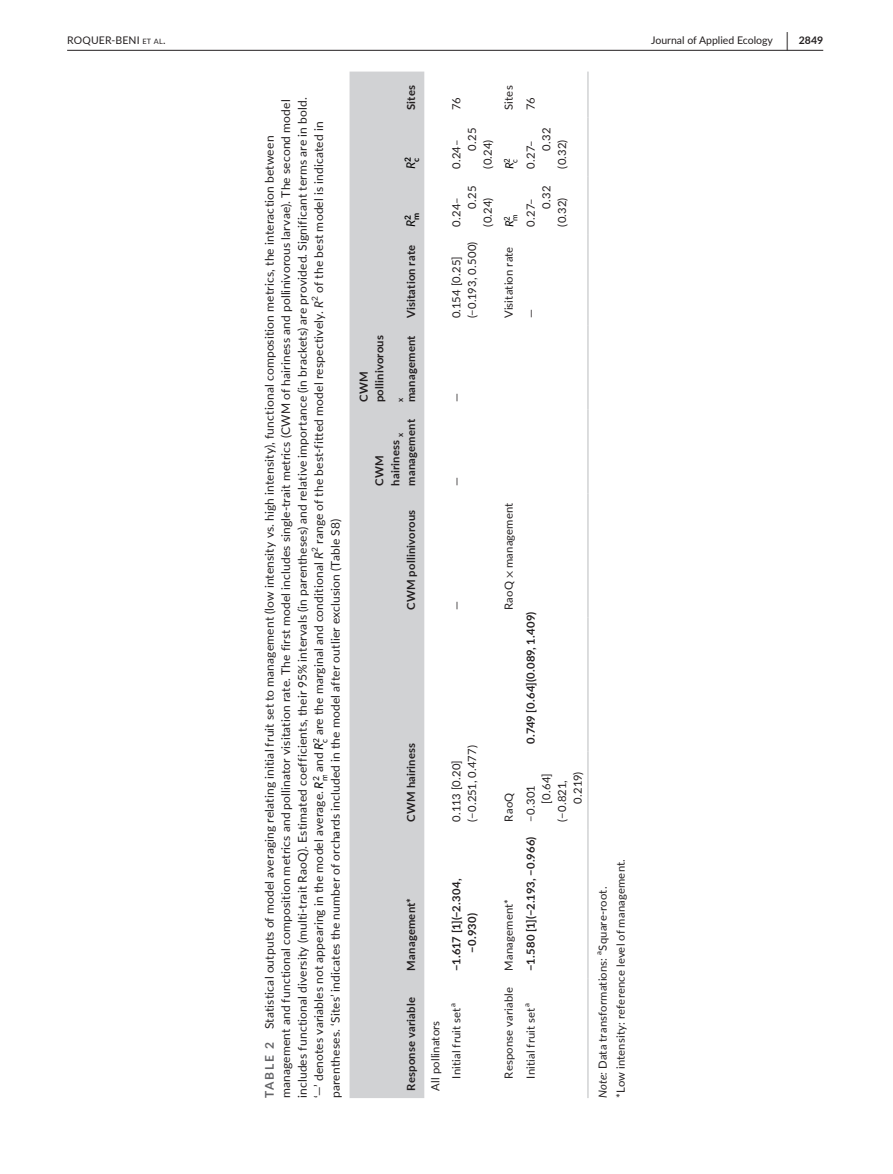
<style>
.page{position:relative;width:893px;height:1174px;background:#fff}
.page>*{position:absolute;margin:0;border:0;box-sizing:border-box;transform-origin:0 0}
.t1{font:700 19.5px "Lato";color:#231f20;scale:.48 1}
.t2{font:12px/16.5px "Lato";letter-spacing:.015em;color:#231f20}
.t3{font:italic 12px "Lato";color:#000}
.t4{font:11.25px/21px "Lato";letter-spacing:.015em;color:#231f20}
.t5{font:700 11.25px/15.8px "Lato";letter-spacing:.02em;color:#231f20}
.t6{font:11.25px/15.8px "Lato";letter-spacing:-.01em;color:#231f20}
.t7{font:italic 11.25px "Lato";color:#000}
.t8{font:10.5px "Lato";color:#231f20}
.t9{font:10.5px "Lato";letter-spacing:.015em;color:#231f20}
.t10{font:700 10.5px "Lato";color:#231f20}
.t11{font:700 8.4px "Lato";color:#000}
.t12{font:7.95px "Lato";color:#000}
.t13{font:7.8px "Lato";color:#231f20}
.t14{font:700 7.8px "Lato";color:#231f20}
.s1{font-size:7.35px}
.s2{font-weight:700;color:#636366}
.s3{font-style:italic;color:#000}
.s4{font-style:italic}
.s5{font-family:"STIX"}
</style>
<div class="page">
<hr style="left:67px;top:50px;width:756px;height:1px;background:#231f20">
<div style="left:350px;top:72px;width:74px;height:1026px;background:#d1d2d4"></div>
<hr style="left:587px;top:978px;width:2px;height:120px;background:#d1d2d4">
<hr style="left:587px;top:829px;width:2px;height:149px;background:#d1d2d4">
<hr style="left:587px;top:751px;width:2px;height:78px;background:#d1d2d4">
<hr style="left:587px;top:617px;width:2px;height:134px;background:#d1d2d4">
<hr style="left:587px;top:493px;width:2px;height:124px;background:#d1d2d4">
<hr style="left:587px;top:409px;width:2px;height:84px;background:#d1d2d4">
<hr style="left:587px;top:326px;width:2px;height:83px;background:#d1d2d4">
<hr style="left:587px;top:234px;width:2px;height:92px;background:#d1d2d4">
<hr style="left:587px;top:176px;width:2px;height:58px;background:#d1d2d4">
<hr style="left:587px;top:117px;width:2px;height:59px;background:#d1d2d4">
<hr style="left:587px;top:72px;width:2px;height:45px;background:#d1d2d4">
<h1 class="t1" style="left:786px;top:25px;width:7px">|</h1>
<p class="t9" style="left:67px;top:33px;width:100px">ROQUER-BENI <span class="s1">et al</span>.</p>
<p class="t8" style="left:651px;top:33px;width:123px">Journal of Applied Ecology</p>
<p class="t10" style="left:799px;top:33px;width:26px">2849</p>
<p class="t2" style="left:261px;top:1098px;width:1002px;rotate:-90deg"><span class="s2">TABLE 2</span> Statistical outputs of model averaging relating initial fruit set to management (low intensity vs. high intensity), functional composition metrics, the interaction between management and functional composition metrics and pollinator visitation rate. The first model includes single-trait metrics (CWM of hairiness and pollinivorous larvae). The second model includes functional diversity (multi-trait RaoQ). Estimated coefficients, their 95% intervals (in parentheses) and relative importance (in brackets) are provided. Significant terms are in bold. ‘—’ denotes variables not appearing in the model average. <span class="s3">R</span><sup>2</sup></p>
<p class="t2" style="left:310px;top:1098px;width:978px;text-indent:355px;rotate:-90deg"><sub>c</sub> are the marginal and conditional <span class="s4">R</span><sup>2</sup> range of the best-fitted model respectively. <span class="s4">R</span><sup>2</sup> of the best model is indicated in parentheses. ‘Sites’ indicates the number of orchards included in the model after outlier exclusion (Table S8)</p>
<p class="t2" style="left:310px;top:781px;width:45px;rotate:-90deg"><sub>m</sub> and <span class="s3">R</span><sup>2</sup></p>
<p class="t5" style="left:403px;top:110px;width:26px;rotate:-90deg">Sites</p>
<p class="t3" style="left:404px;top:169px;width:13px;rotate:-90deg">R<sup>2</sup></p>
<p class="t11" style="left:411px;top:162px;width:6px;rotate:-90deg">c</p>
<p class="t3" style="left:404px;top:227px;width:13px;rotate:-90deg">R<sup>2</sup></p>
<p class="t11" style="left:411px;top:220px;width:9px;rotate:-90deg">m</p>
<p class="t5" style="left:355px;top:402px;width:68px;rotate:-90deg">CWM pollinivorous</p>
<p class="t5" style="left:403px;top:318px;width:75px;rotate:-90deg">Visitation rate</p>
<p class="t5" style="left:403px;top:402px;width:68px;rotate:-90deg">management</p>
<p class="t14" style="left:394px;top:402px;width:6px;rotate:-90deg">x</p>
<p class="t5" style="left:371px;top:486px;width:68px;rotate:-90deg">CWM hairiness <sub>x </sub>management</p>
<p class="t5" style="left:403px;top:610px;width:102px;rotate:-90deg">CWM pollinivorous</p>
<p class="t5" style="left:403px;top:821px;width:80px;rotate:-90deg">CWM hairiness</p>
<p class="t5" style="left:403px;top:970px;width:74px;rotate:-90deg">Management*</p>
<p class="t5" style="left:403px;top:1090px;width:95px;rotate:-90deg">Response variable</p>
<p class="t4" style="left:445px;top:110px;width:14px;rotate:-90deg">76</p>
<p class="t4" style="left:498px;top:110px;width:26px;rotate:-90deg">Sites</p>
<p class="t4" style="left:520px;top:110px;width:14px;rotate:-90deg">76</p>
<p class="t4" style="left:461px;top:151px;width:25px;rotate:-90deg">0.25</p>
<p class="t4" style="left:477px;top:169px;width:30px;rotate:-90deg">(0.24)</p>
<p class="t4" style="left:445px;top:169px;width:31px;rotate:-90deg">0.24–</p>
<p class="t7" style="left:503px;top:169px;width:13px;rotate:-90deg">R<sup>2</sup></p>
<p class="t12" style="left:510px;top:163px;width:5px;rotate:-90deg">c</p>
<p class="t4" style="left:535px;top:151px;width:24px;rotate:-90deg">0.32</p>
<p class="t4" style="left:551px;top:169px;width:30px;rotate:-90deg">(0.32)</p>
<p class="t4" style="left:520px;top:169px;width:30px;rotate:-90deg">0.27–</p>
<p class="t4" style="left:461px;top:208px;width:25px;rotate:-90deg">0.25</p>
<p class="t4" style="left:477px;top:226px;width:30px;rotate:-90deg">(0.24)</p>
<p class="t4" style="left:445px;top:226px;width:31px;rotate:-90deg">0.24–</p>
<p class="t7" style="left:503px;top:227px;width:13px;rotate:-90deg">R<sup>2</sup></p>
<p class="t12" style="left:510px;top:220px;width:8px;rotate:-90deg">m</p>
<p class="t4" style="left:535px;top:208px;width:24px;rotate:-90deg">0.32</p>
<p class="t4" style="left:551px;top:226px;width:30px;rotate:-90deg">(0.32)</p>
<p class="t4" style="left:520px;top:226px;width:30px;rotate:-90deg">0.27–</p>
<p class="t4" style="left:448px;top:318px;width:78px;line-height:15.8px;rotate:-90deg">0.154 [0.25] (−0.193, 0.500)</p>
<p class="t4" style="left:498px;top:318px;width:73px;rotate:-90deg">Visitation rate</p>
<p class="t4" style="left:520px;top:318px;width:10px;rotate:-90deg">—</p>
<p class="t4" style="left:445px;top:402px;width:10px;rotate:-90deg">—</p>
<p class="t4" style="left:445px;top:486px;width:10px;rotate:-90deg">—</p>
<p class="t4" style="left:445px;top:610px;width:10px;rotate:-90deg">—</p>
<p class="t6" style="left:448px;top:821px;width:78px;rotate:-90deg">0.113 [0.20] (−0.251, 0.477)</p>
<p class="t5" style="left:448px;top:952px;width:76px;text-indent:-18px;rotate:-90deg">−1.617 [1](−2.304, −0.930)</p>
<p class="t13" style="left:447px;top:1007px;width:5px;rotate:-90deg">a</p>
<p class="t4" style="left:424px;top:1078px;width:72px;text-indent:-12px;rotate:-90deg">All pollinators<br>Initial fruit set</p>
<p class="t4" style="left:498px;top:610px;width:109px;rotate:-90deg">RaoQ <span class="s5">×</span> management</p>
<p class="t5" style="left:522px;top:744px;width:134px;rotate:-90deg">0.749 [0.64](0.089, 1.409)</p>
<p class="t4" style="left:498px;top:821px;width:30px;rotate:-90deg">RaoQ</p>
<p class="t4" style="left:498px;top:970px;width:73px;rotate:-90deg">Management*</p>
<p class="t4" style="left:498px;top:1078px;width:93px;rotate:-90deg">Response variable</p>
<p class="t4" style="left:520px;top:821px;width:38px;rotate:-90deg">−0.301</p>
<p class="t4" style="left:535px;top:803px;width:31px;rotate:-90deg">[0.64]</p>
<p class="t4" style="left:551px;top:821px;width:43px;rotate:-90deg">(−0.821,</p>
<p class="t4" style="left:567px;top:803px;width:33px;rotate:-90deg">0.219)</p>
<p class="t5" style="left:522px;top:970px;width:135px;rotate:-90deg">−1.580 [1](−2.193, −0.966)</p>
<p class="t13" style="left:521px;top:1007px;width:5px;rotate:-90deg">a</p>
<p class="t4" style="left:520px;top:1078px;width:72px;rotate:-90deg">Initial fruit set</p>
<p class="t4" style="left:593px;top:1098px;width:240px;line-height:18px;text-indent:147px;rotate:-90deg">Square-root. *Low intensity: reference level of management.</p>
<p class="t13" style="left:593px;top:955px;width:5px;rotate:-90deg">a</p>
<p class="t4" style="left:592px;top:1098px;width:142px;rotate:-90deg"><span class="s4">Note:</span> Data transformations:</p>
</div>
